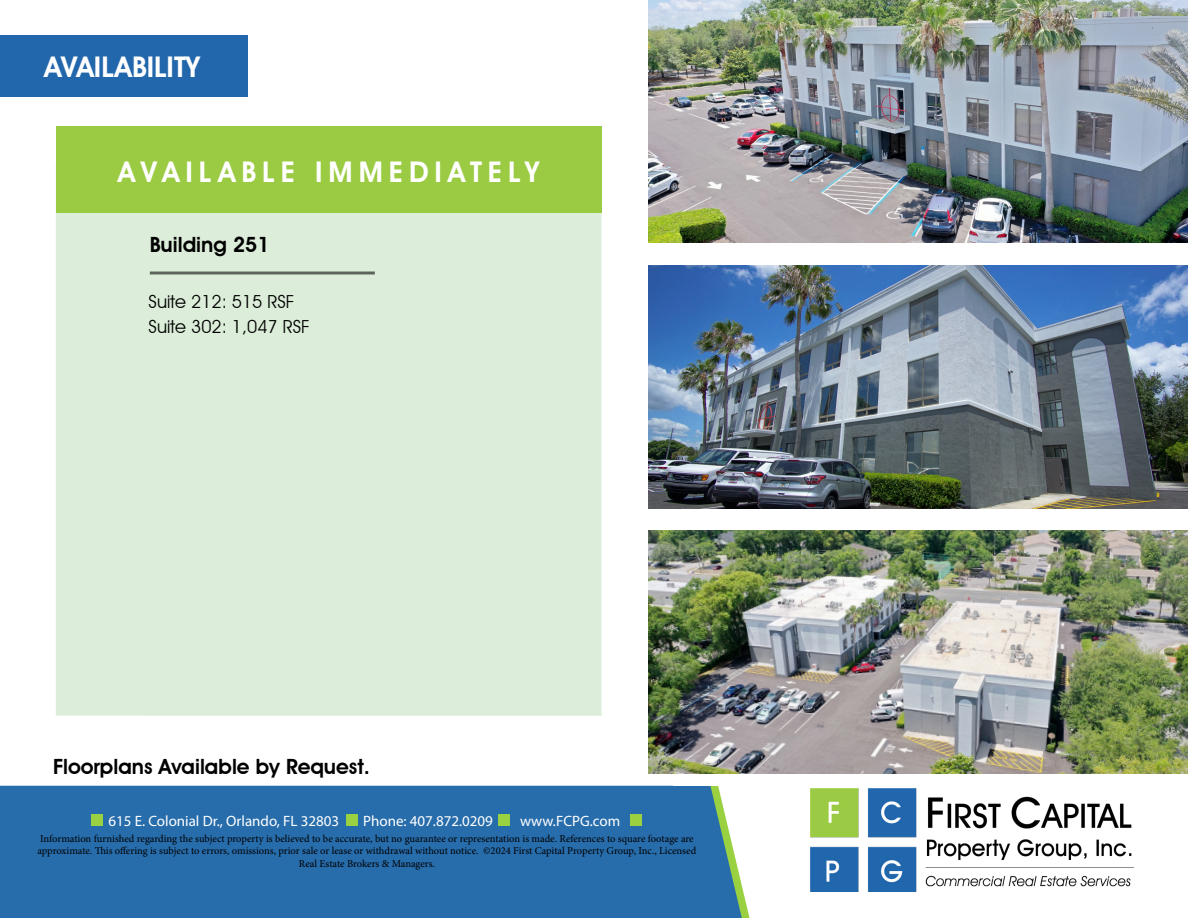
<style>
.page{position:relative;width:1188px;height:918px;background:#fff}
.page>*{position:absolute;margin:0;border:0;box-sizing:border-box;transform-origin:0 0}
.t1{font:600 28.5px "Avant Garde IT Cby BT";letter-spacing:.21em;color:#fff}
.t2{font:600 28.5px "Avant Garde IT Cby BT";color:#fff}
.t3{font:600 21px "Avant Garde IT Cby BT";color:#000}
.t4{font:18px/25.5px "Avant Garde IT Cby BT";color:#000}
.t5{font:15px "Myriad Pro";color:#fff}
.t6{font:10.5px/12.6px "Minion Pro";letter-spacing:-.005em;color:#000;text-align:center}
</style>
<div class="page">
<div style="left:0;top:35px;width:248px;height:61px;background:#2267ac"></div>
<div style="left:0;top:786px;width:705px;height:132px;background:#276cab"></div>
<svg style="left:705px;top:786px;width:45px;height:132px"></svg>
<img style="left:810px;top:789px;width:324px;height:103px">
<div style="left:56px;top:164px;width:546px;height:552px;background:#dceed9"></div>
<div style="left:56px;top:126px;width:546px;height:87px;background:#9bcb43"></div>
<hr style="left:150px;top:272px;width:225px;height:3px;background:#000">
<div style="left:498px;top:814px;width:12px;height:12px;background:#99d140"></div>
<div style="left:630px;top:814px;width:12px;height:12px;background:#99d140"></div>
<div style="left:346px;top:814px;width:12px;height:12px;background:#99d140"></div>
<div style="left:91px;top:814px;width:12px;height:12px;background:#99d140"></div>
<img style="left:648px;top:0;width:540px;height:243px">
<img style="left:648px;top:265px;width:540px;height:243px">
<img style="left:648px;top:531px;width:540px;height:243px">
<h1 class="t2" style="left:44px;top:49px;width:157px">AVAILABILITY</h1>
<h1 class="t1" style="left:118px;top:154px;width:423px">AVAILABLE IMMEDIATELY</h1>
<h2 class="t3" style="left:150px;top:232px;width:121px">Building 251</h2>
<h3 class="t4" style="left:149px;top:288px;width:163px">Suite 212: 515 RSF<br>Suite 302: 1,047 RSF</h3>
<h2 class="t3" style="left:53px;top:754px;width:319px">Floorplans Available by Request.</h2>
<h3 class="t5" style="left:109px;top:811px;width:232px">615 E. Colonial Dr., Orlando, FL 32803</h3>
<h3 class="t5" style="left:363px;top:811px;width:131px">Phone: 407.872.0209</h3>
<h3 class="t5" style="left:520px;top:811px;width:102px">www.FCPG.com</h3>
<p class="t6" style="left:38px;top:832px;width:660px">Information furnished regarding the subject property is believed to be accurate, but no guarantee or representation is made. References to square footage are approximate. This offering is subject to errors, omissions, prior sale or lease or withdrawal without notice. ©2024 First Capital Property Group, Inc., Licensed<br>Real Estate Brokers &amp; Managers.</p>
</div>
